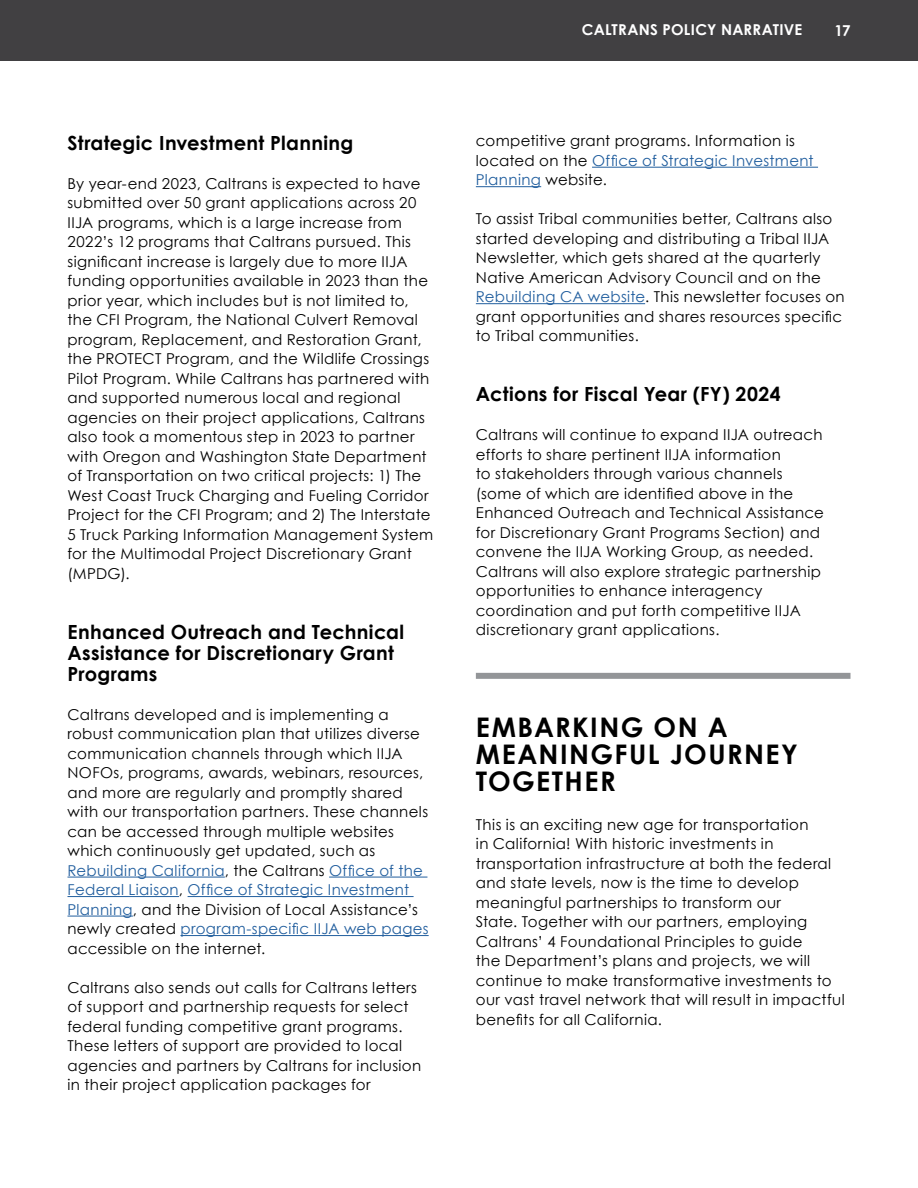
<style>
.page{position:relative;width:918px;height:1188px;background:#fff}
.page>*{position:absolute;margin:0;border:0;box-sizing:border-box;transform-origin:0 0}
.subhead{font:700 27px/27px "Century Gothic";letter-spacing:.05em;color:#000}
.subhead_lvl_2{font:700 19.5px/21px "Century Gothic";letter-spacing:.015em;color:#000}
.body{font:15px/19.5px "Century Gothic";letter-spacing:.02em;color:#000}
.t1{font:700 15px "Century Gothic";letter-spacing:.015em;color:#fff}
.s1{color:#215e9e}
</style>
<div class="page">
<div style="left:0;top:0;width:918px;height:60px;background:#414042"></div>
<div style="left:476px;top:673px;width:374px;height:6px;background:#939598"></div>
<hr style="left:68px;top:877px;width:157px;height:1px;background:#215e9e">
<hr style="left:329px;top:877px;width:98px;height:1px;background:#215e9e">
<hr style="left:68px;top:896px;width:111px;height:1px;background:#215e9e">
<hr style="left:188px;top:896px;width:226px;height:1px;background:#215e9e">
<hr style="left:68px;top:916px;width:65px;height:1px;background:#215e9e">
<hr style="left:180px;top:935px;width:249px;height:1px;background:#215e9e">
<hr style="left:592px;top:167px;width:226px;height:1px;background:#215e9e">
<hr style="left:476px;top:186px;width:65px;height:1px;background:#215e9e">
<hr style="left:476px;top:303px;width:169px;height:1px;background:#215e9e">
<p class="subhead_lvl_2" style="left:68px;top:132px;width:287px">Strategic Investment Planning</p>
<p class="body" style="left:68px;top:173px;width:367px">By year-end 2023, Caltrans is expected to have submitted over 50 grant applications across 20<br>IIJA programs, which is a large increase from 2022’s 12 programs that Caltrans pursued. This significant increase is largely due to more IIJA funding opportunities available in 2023 than the prior year, which includes but is not limited to, the CFI Program, the National Culvert Removal program, Replacement, and Restoration Grant, the PROTECT Program, and the Wildlife Crossings Pilot Program. While Caltrans has partnered with and supported numerous local and regional agencies on their project applications, Caltrans also took a momentous step in 2023 to partner with Oregon and Washington State Department of Transportation on two critical projects: 1) The West Coast Truck Charging and Fueling Corridor Project for the CFI Program; and 2) The Interstate 5 Truck Parking Information Management System for the Multimodal Project Discretionary Grant (MPDG).</p>
<p class="subhead_lvl_2" style="left:68px;top:621px;width:338px">Enhanced Outreach and Technical<br>Assistance for Discretionary Grant<br>Programs</p>
<p class="body" style="left:67px;top:704px;width:363px">Caltrans developed and is implementing a robust communication plan that utilizes diverse communication channels through which IIJA NOFOs, programs, awards, webinars, resources, and more are regularly and promptly shared with our transportation partners. These channels can be accessed through multiple websites which continuously get updated, such as <span class="s1">Rebuilding California</span>, the Caltrans <span class="s1">Office of the Federal Liaison</span>, <span class="s1">Office of Strategic Investment Planning</span>, and the Division of Local Assistance’s newly created <span class="s1">program-specific IIJA web pages </span>accessible on the internet.</p>
<p class="body" style="left:67px;top:977px;width:355px">Caltrans also sends out calls for Caltrans letters of support and partnership requests for select federal funding competitive grant programs.<br>These letters of support are provided to local agencies and partners by Caltrans for inclusion in their project application packages for</p>
<p class="t1" style="left:582px;top:20px;width:222px">CALTRANS POLICY NARRATIVE</p>
<p class="t1" style="left:834px;top:21px;width:18px">17</p>
<p class="body" style="left:476px;top:131px;width:339px">competitive grant programs. Information is located on the <span class="s1">Office of Strategic Investment<br>Planning</span> website.</p>
<p class="body" style="left:476px;top:209px;width:370px">To assist Tribal communities better, Caltrans also started developing and distributing a Tribal IIJA Newsletter, which gets shared at the quarterly Native American Advisory Council and on the <span class="s1">Rebuilding CA website</span>. This newsletter focuses on grant opportunities and shares resources specific to Tribal communities.</p>
<p class="subhead_lvl_2" style="left:476px;top:383px;width:306px">Actions for Fiscal Year (FY) 2024</p>
<p class="body" style="left:476px;top:425px;width:350px">Caltrans will continue to expand IIJA outreach efforts to share pertinent IIJA information<br>to stakeholders through various channels (some of which are identified above in the Enhanced Outreach and Technical Assistance for Discretionary Grant Programs Section) and convene the IIJA Working Group, as needed.<br>Caltrans will also explore strategic partnership opportunities to enhance interagency coordination and put forth competitive IIJA discretionary grant applications.</p>
<p class="subhead" style="left:476px;top:713px;width:323px">EMBARKING ON A<br>MEANINGFUL JOURNEY<br>TOGETHER</p>
<p class="body" style="left:476px;top:814px;width:370px">This is an exciting new age for transportation<br>in California! With historic investments in transportation infrastructure at both the federal and state levels, now is the time to develop meaningful partnerships to transform our<br>State. Together with our partners, employing Caltrans’ 4 Foundational Principles to guide<br>the Department’s plans and projects, we will continue to make transformative investments to our vast travel network that will result in impactful benefits for all California.</p>
</div>
